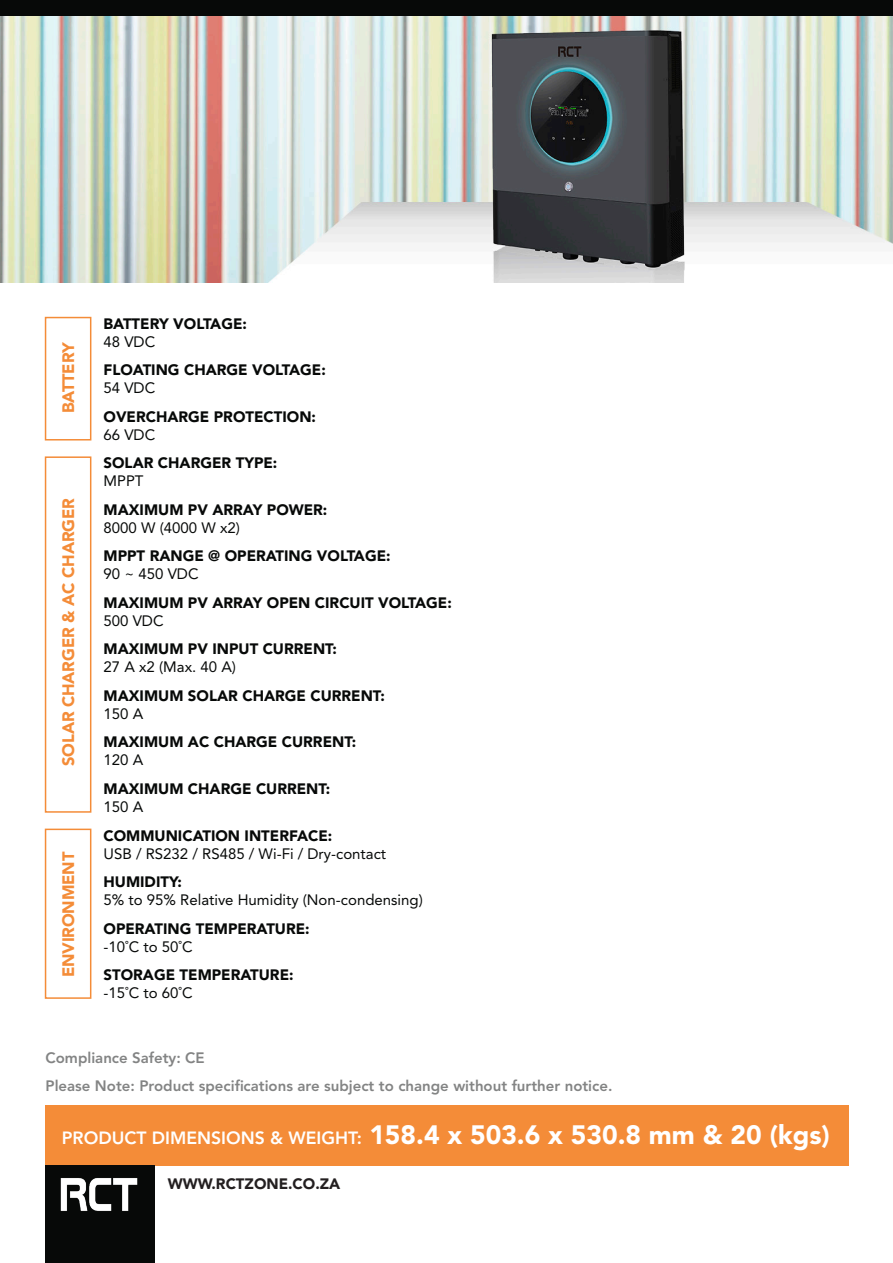
<style>
.page{position:relative;width:893px;height:1263px;background:#fff}
.page>*{position:absolute;margin:0;border:0;box-sizing:border-box;transform-origin:0 0}
.t1{font:900 26.4px "Avenir LT Std";color:#fff}
.t2{font:900 16.5px "Avenir LT Std";letter-spacing:-.01em;color:#f48c38}
.t3{font:900 15px "Avenir LT Std";color:#070908}
.t4{font:15px "Avenir LT Std";color:#070908}
.t5{font:800 15px "Avenir LT Std";color:#838484}
.t6{font:900 15px "Avenir LT Std";color:#231f20}
.s1{font-weight:800;font-size:17.55px}
</style>
<div class="page">
<img style="left:0;top:15px;width:893px;height:267px">
<div style="left:0;top:0;width:893px;height:15px;background:#070908"></div>
<div style="left:45px;top:1105px;width:804px;height:61px;background:#f48c38"></div>
<div style="left:45px;top:1165px;width:110px;height:98px;background:#070908"></div>
<img style="left:60px;top:1178px;width:78px;height:33px">
<div style="left:45px;top:317px;width:46px;height:123px;border:2px solid #f48c38"></div>
<div style="left:45px;top:456px;width:46px;height:357px;border:2px solid #f48c38"></div>
<div style="left:45px;top:829px;width:46px;height:170px;border:2px solid #f48c38"></div>
<p class="t2" style="left:58px;top:413px;width:73px;rotate:-90deg">BATTERY</p>
<p class="t2" style="left:58px;top:766px;width:269px;rotate:-90deg">SOLAR CHARGER &amp; AC CHARGER</p>
<p class="t2" style="left:58px;top:977px;width:127px;rotate:-90deg">ENVIRONMENT</p>
<p class="t3" style="left:104px;top:314px;width:145px">BATTERY VOLTAGE:</p>
<p class="t4" style="left:104px;top:333px;width:53px">48 VDC</p>
<p class="t3" style="left:104px;top:361px;width:224px">FLOATING CHARGE VOLTAGE:</p>
<p class="t4" style="left:104px;top:379px;width:53px">54 VDC</p>
<p class="t3" style="left:104px;top:407px;width:214px">OVERCHARGE PROTECTION:</p>
<p class="t4" style="left:104px;top:426px;width:53px">66 VDC</p>
<p class="t3" style="left:104px;top:454px;width:175px">SOLAR CHARGER TYPE:</p>
<p class="t4" style="left:104px;top:472px;width:42px">MPPT</p>
<p class="t3" style="left:104px;top:501px;width:225px">MAXIMUM PV ARRAY POWER:</p>
<p class="t4" style="left:104px;top:519px;width:138px">8000 W (4000 W x2)</p>
<p class="t3" style="left:104px;top:547px;width:289px">MPPT RANGE @ OPERATING VOLTAGE:</p>
<p class="t4" style="left:104px;top:565px;width:97px">90 ~ 450 VDC</p>
<p class="t3" style="left:104px;top:594px;width:350px">MAXIMUM PV ARRAY OPEN CIRCUIT VOLTAGE:</p>
<p class="t4" style="left:104px;top:612px;width:62px">500 VDC</p>
<p class="t3" style="left:104px;top:640px;width:235px">MAXIMUM PV INPUT CURRENT:</p>
<p class="t4" style="left:104px;top:658px;width:134px">27 A x2 (Max. 40 A)</p>
<p class="t3" style="left:104px;top:687px;width:283px">MAXIMUM SOLAR CHARGE CURRENT:</p>
<p class="t4" style="left:104px;top:705px;width:41px">150 A</p>
<p class="t3" style="left:104px;top:733px;width:254px">MAXIMUM AC CHARGE CURRENT:</p>
<p class="t4" style="left:104px;top:751px;width:41px">120 A</p>
<p class="t3" style="left:104px;top:780px;width:228px">MAXIMUM CHARGE CURRENT:</p>
<p class="t4" style="left:104px;top:798px;width:41px">150 A</p>
<p class="t3" style="left:104px;top:826px;width:230px">COMMUNICATION INTERFACE:</p>
<p class="t4" style="left:104px;top:845px;width:284px">USB / RS232 / RS485 / Wi-Fi / Dry-contact</p>
<p class="t3" style="left:104px;top:873px;width:80px">HUMIDITY:</p>
<p class="t4" style="left:104px;top:891px;width:321px">5% to 95% Relative Humidity (Non-condensing)</p>
<p class="t3" style="left:104px;top:919px;width:208px">OPERATING TEMPERATURE:</p>
<p class="t4" style="left:104px;top:938px;width:91px">-10˚C to 50˚C</p>
<p class="t3" style="left:104px;top:966px;width:192px">STORAGE TEMPERATURE:</p>
<p class="t4" style="left:104px;top:984px;width:91px">-15˚C to 60˚C</p>
<p class="t5" style="left:46px;top:1049px;width:161px">Compliance Safety: CE</p>
<p class="t5" style="left:46px;top:1077px;width:568px">Please Note: Product specifications are subject to change without further notice.</p>
<h1 class="t1" style="left:62px;top:1119px;width:770px"><span class="s1">PRODUCT DIMENSIONS &amp; WEIGHT:</span> 158.4 x 503.6 x 530.8 mm &amp; 20 (kgs)</h1>
<p class="t6" style="left:168px;top:1174px;width:174px">WWW.RCTZONE.CO.ZA</p>
</div>
